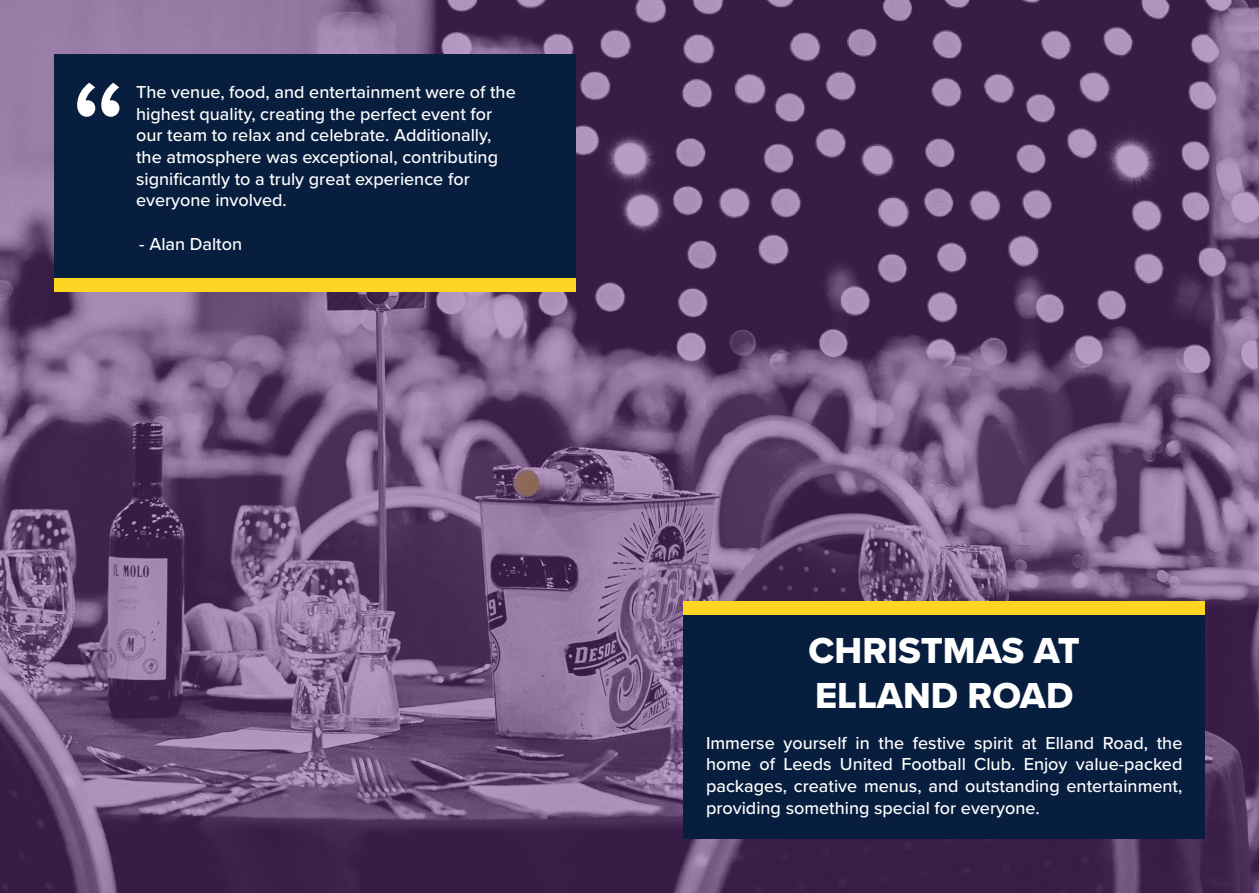
<style>
.page{position:relative;width:1259px;height:893px;background:#fff}
.page>*{position:absolute;margin:0;border:0;box-sizing:border-box;transform-origin:0 0}
.t1{font:500 139.5px "Proxima Nova";color:#fff}
.Title__Center{font:37.5px "Proxima Nova Extrabld";color:#fff}
.t2{font:500 18px/21.6px "Proxima Nova";color:#fff;text-align:justify}
</style>
<div class="page">
<img style="left:0;top:0;width:1259px;height:893px">
<div style="left:683px;top:604px;width:522px;height:235px;background:#081e3e"></div>
<div style="left:683px;top:601px;width:522px;height:14px;background:#fdd522"></div>
<div style="left:54px;top:54px;width:521px;height:234px;background:#081e3e"></div>
<div style="left:54px;top:278px;width:521px;height:13px;background:#fdd522"></div>
<p class="t1" style="left:70px;top:27px;width:59px">“</p>
<p class="t2" style="left:136px;top:81px;width:381px;text-align:left">The venue, food, and entertainment were of the highest quality, creating the perfect event for our team to relax and celebrate. Additionally, the atmosphere was exceptional, contributing significantly to a truly great experience for everyone involved.</p>
<p class="t2" style="left:139px;top:232px;width:104px">- Alan Dalton</p>
<p class="Title__Center" style="left:808px;top:622px;width:273px">CHRISTMAS AT</p>
<p class="Title__Center" style="left:815px;top:667px;width:260px">ELLAND ROAD</p>
<p class="t2" style="left:706px;top:731px;width:478px">Immerse yourself in the festive spirit at Elland Road, the home of Leeds United Football Club. Enjoy value-packed packages, creative menus, and outstanding entertainment, providing something special for everyone.</p>
</div>
